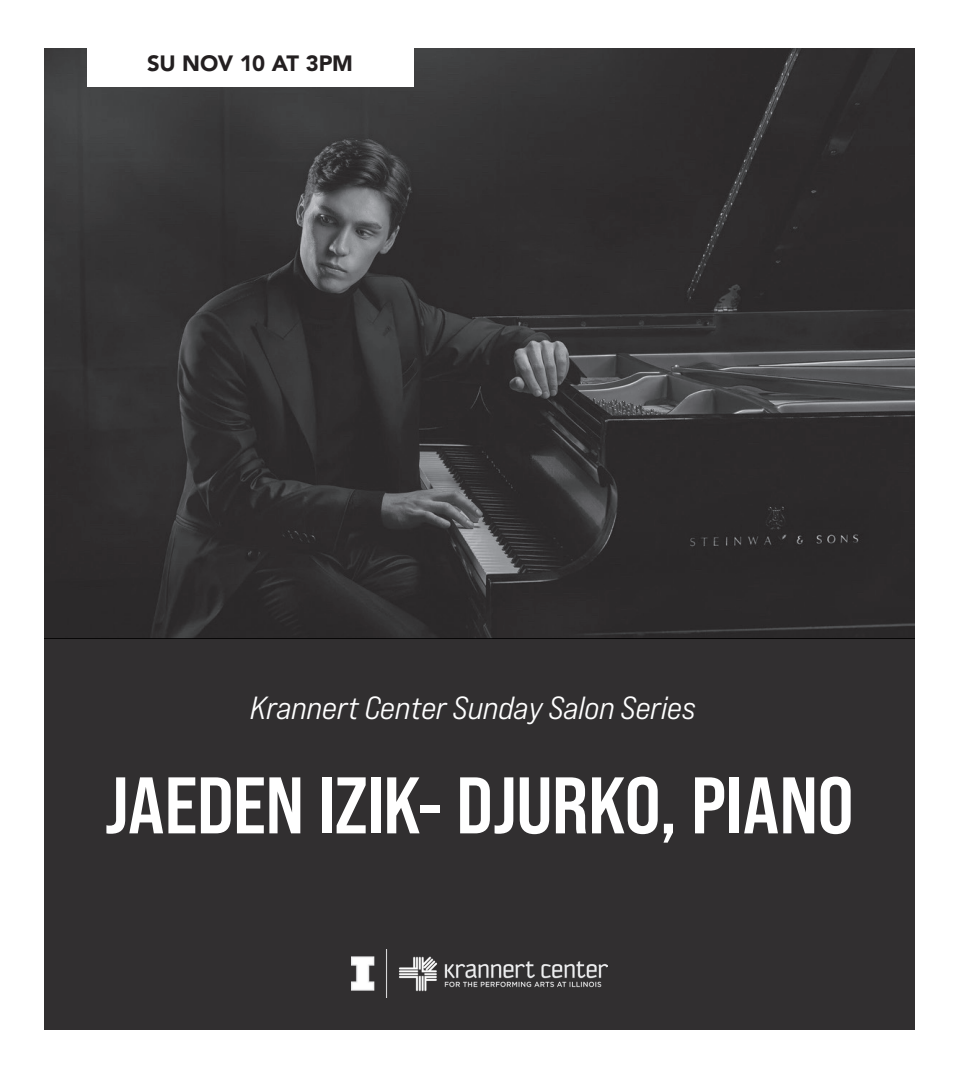
<style>
.page{position:relative;width:972px;height:1080px;background:#fff}
.page>*{position:absolute;margin:0;border:0;box-sizing:border-box;transform-origin:0 0}
.t1{font:80px "Bebas Neue Pro Sm E Bd";letter-spacing:-.005em;color:#fff}
.t2{font:32px "Bebas Neue Pro Exp Md It";color:#fff}
.t3{font:900 22px "Avenir LT Pro";letter-spacing:-.01em;color:#231f20}
</style>
<div class="page">
<img style="left:45px;top:48px;width:870px;height:591px">
<div style="left:44px;top:639px;width:871px;height:391px;background:#312f30"></div>
<div style="left:87px;top:39px;width:326px;height:48px;background:#fff"></div>
<img style="left:351px;top:949px;width:257px;height:48px">
<p class="t3" style="left:147px;top:50px;width:208px">SU NOV 10 AT 3PM</p>
<p class="t2" style="left:250px;top:688px;width:447px">Krannert Center Sunday Salon Series</p>
<h1 class="t1" style="left:105px;top:758px;width:750px">JAEDEN IZIK- DJURKO, PIANO</h1>
</div>
